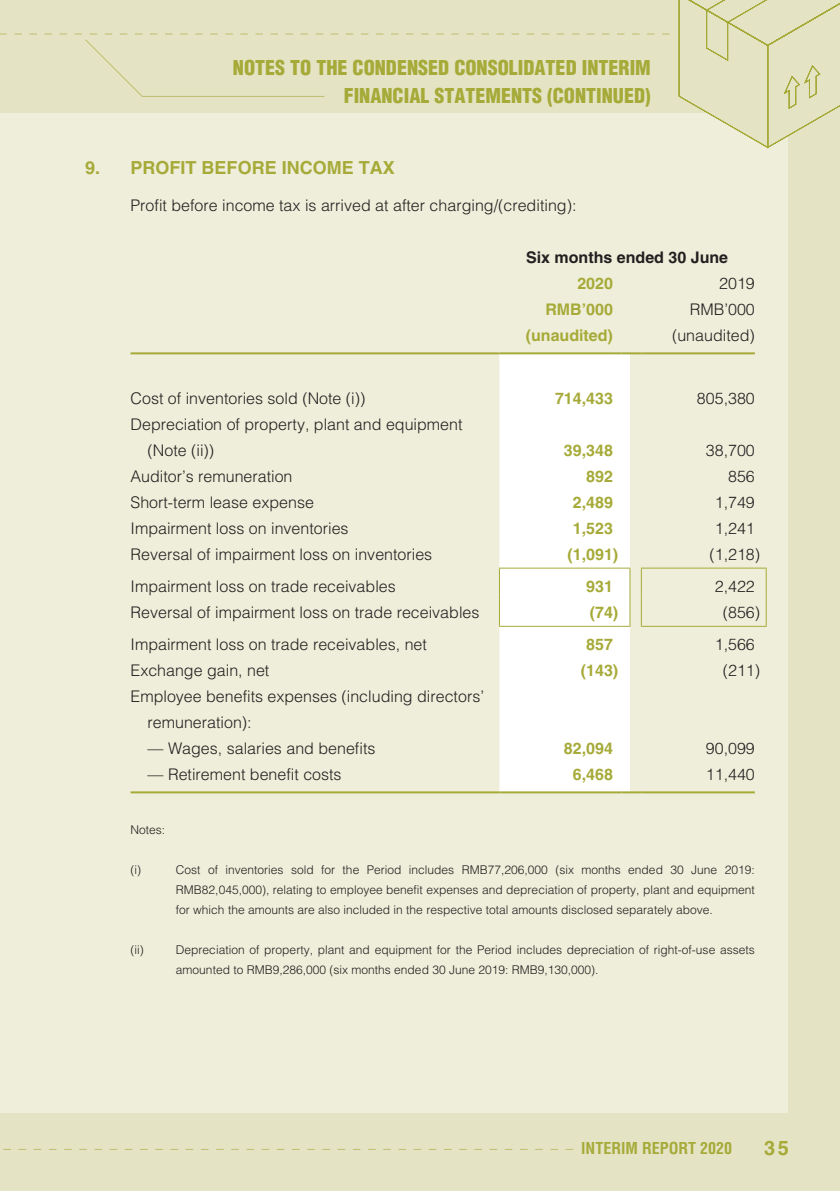
<style>
.page{position:relative;width:840px;height:1191px;background:#fff}
.page>*{position:absolute;margin:0;border:0;box-sizing:border-box;transform-origin:0 0}
.t1{font:900 condensed 20px/28px "Helvetica LT Std";color:#a6aa38;text-align:right}
.t2{font:700 20px "Helvetica LT Std";color:#a6aa38}
.t3{font:700 18px "Helvetica LT Std";color:#a6aa38}
.t4{font:300 16px/26px "Helvetica LT Std";color:#231f20}
.t5{font:700 16px "Helvetica LT Std";color:#a6aa38}
.t6{font:700 16px "Helvetica LT Std";color:#231f20}
.t7{font:700 condensed 16px "Helvetica LT Std";color:#a6aa38}
.t8{font:300 12px/20px "Helvetica LT Std";color:#231f20;text-align:justify}
</style>
<div class="page">
<div style="left:0;top:0;width:839px;height:1191px;background:#e4e4c5"></div>
<div style="left:0;top:113px;width:787px;height:999px;background:#efeeda"></div>
<svg style="left:0;top:34px;width:669px;height:63px"></svg>
<div style="left:499px;top:354px;width:130px;height:437px;background:#fff"></div>
<hr style="left:130px;top:352px;width:369px;height:2px;background:#a6aa38">
<hr style="left:499px;top:352px;width:113px;height:2px;background:#a6aa38">
<svg style="left:612px;top:352px;width:29px;height:2px"></svg>
<hr style="left:641px;top:352px;width:113px;height:2px;background:#a6aa38">
<hr style="left:498px;top:567px;width:114px;height:1px;background:#a6aa38">
<svg style="left:612px;top:567px;width:18px;height:27px"></svg>
<hr style="left:498px;top:594px;width:1px;height:32px;background:#a6aa38">
<hr style="left:629px;top:594px;width:1px;height:32px;background:#a6aa38">
<hr style="left:498px;top:626px;width:114px;height:1px;background:#a6aa38">
<svg style="left:612px;top:626px;width:18px;height:1px"></svg>
<hr style="left:640px;top:567px;width:114px;height:1px;background:#a6aa38">
<svg style="left:640px;top:568px;width:1px;height:26px"></svg>
<svg style="left:754px;top:567px;width:12px;height:27px"></svg>
<hr style="left:640px;top:594px;width:1px;height:32px;background:#a6aa38">
<hr style="left:765px;top:594px;width:1px;height:32px;background:#a6aa38">
<hr style="left:640px;top:626px;width:114px;height:1px;background:#a6aa38">
<svg style="left:754px;top:626px;width:12px;height:1px"></svg>
<hr style="left:130px;top:791px;width:369px;height:2px;background:#a6aa38">
<hr style="left:499px;top:791px;width:113px;height:2px;background:#a6aa38">
<svg style="left:612px;top:791px;width:29px;height:2px"></svg>
<hr style="left:641px;top:791px;width:113px;height:2px;background:#a6aa38">
<svg style="left:678px;top:0;width:162px;height:149px"></svg>
<p class="t1" style="left:233px;top:53px;width:419px">NOTES TO THE CONDENSED CONSOLIDATED INTERIM<br>FINANCIAL STATEMENTS (CONTINUED)</p>
<p class="t3" style="left:85px;top:156px;width:311px">9. PROFIT BEFORE INCOME TAX</p>
<p class="t4" style="left:130px;top:192px;width:447px">Profit before income tax is arrived at after charging/(crediting):</p>
<p class="t6" style="left:526px;top:248px;width:203px">Six months ended 30 June</p>
<p class="t5" style="left:577px;top:274px;width:37px">2020</p>
<p class="t4" style="left:718px;top:270px;width:37px">2019</p>
<p class="t5" style="left:545px;top:300px;width:69px">RMB’000</p>
<p class="t4" style="left:689px;top:296px;width:66px">RMB’000</p>
<p class="t5" style="left:525px;top:326px;width:89px">(unaudited)</p>
<p class="t4" style="left:671px;top:322px;width:84px">(unaudited)</p>
<p class="t4" style="left:130px;top:385px;width:236px">Cost of inventories sold (Note (i))</p>
<p class="t5" style="left:554px;top:388px;width:59px">714,433</p>
<p class="t4" style="left:696px;top:385px;width:59px">805,380</p>
<p class="t4" style="left:147px;top:411px;width:316px;text-indent:-17px">Depreciation of property, plant and equipment (Note (ii))</p>
<p class="t5" style="left:563px;top:440px;width:50px">39,348</p>
<p class="t4" style="left:705px;top:437px;width:50px">38,700</p>
<p class="t4" style="left:130px;top:463px;width:163px">Auditor’s remuneration</p>
<p class="t5" style="left:586px;top:466px;width:28px">892</p>
<p class="t4" style="left:727px;top:463px;width:28px">856</p>
<p class="t4" style="left:130px;top:489px;width:185px">Short-term lease expense</p>
<p class="t5" style="left:572px;top:492px;width:42px">2,489</p>
<p class="t4" style="left:714px;top:489px;width:42px">1,749</p>
<p class="t4" style="left:130px;top:515px;width:219px">Impairment loss on inventories</p>
<p class="t5" style="left:572px;top:518px;width:42px">1,523</p>
<p class="t4" style="left:714px;top:515px;width:42px">1,241</p>
<p class="t4" style="left:130px;top:541px;width:303px">Reversal of impairment loss on inventories</p>
<p class="t5" style="left:567px;top:544px;width:52px">(1,091)</p>
<p class="t4" style="left:709px;top:541px;width:52px">(1,218)</p>
<p class="t4" style="left:130px;top:573px;width:266px">Impairment loss on trade receivables</p>
<p class="t5" style="left:586px;top:576px;width:28px">931</p>
<p class="t4" style="left:714px;top:573px;width:42px">2,422</p>
<p class="t4" style="left:130px;top:599px;width:350px">Reversal of impairment loss on trade receivables</p>
<p class="t5" style="left:589px;top:602px;width:30px">(74)</p>
<p class="t4" style="left:722px;top:599px;width:39px">(856)</p>
<p class="t4" style="left:130px;top:631px;width:298px">Impairment loss on trade receivables, net</p>
<p class="t5" style="left:586px;top:634px;width:28px">857</p>
<p class="t4" style="left:714px;top:631px;width:42px">1,566</p>
<p class="t4" style="left:130px;top:657px;width:140px">Exchange gain, net</p>
<p class="t5" style="left:580px;top:660px;width:39px">(143)</p>
<p class="t4" style="left:722px;top:657px;width:39px">(211)</p>
<p class="t4" style="left:147px;top:683px;width:337px;text-indent:-17px">Employee benefits expenses (including directors’ remuneration):</p>
<p class="t4" style="left:147px;top:735px;width:229px">— Wages, salaries and benefits</p>
<p class="t5" style="left:563px;top:738px;width:50px">82,094</p>
<p class="t4" style="left:705px;top:735px;width:50px">90,099</p>
<p class="t4" style="left:147px;top:761px;width:195px">— Retirement benefit costs</p>
<p class="t5" style="left:572px;top:764px;width:42px">6,468</p>
<p class="t4" style="left:705px;top:761px;width:50px">11,440</p>
<p class="t8" style="left:130px;top:819px;width:36px">Notes:</p>
<p class="t8" style="left:130px;top:859px;width:12px">(i)</p>
<p class="t8" style="left:176px;top:859px;width:580px">Cost of inventories sold for the Period includes RMB77,206,000 (six months ended 30 June 2019:<br>RMB82,045,000), relating to employee benefit expenses and depreciation of property, plant and equipment for which the amounts are also included in the respective total amounts disclosed separately above.</p>
<p class="t8" style="left:130px;top:939px;width:15px">(ii)</p>
<p class="t8" style="left:176px;top:939px;width:580px">Depreciation of property, plant and equipment for the Period includes depreciation of right-of-use assets amounted to RMB9,286,000 (six months ended 30 June 2019: RMB9,130,000).</p>
<p class="t7" style="left:581px;top:1137px;width:152px">INTERIM REPORT 2020</p>
<p class="t2" style="left:763px;top:1135px;width:26px">35</p>
</div>
